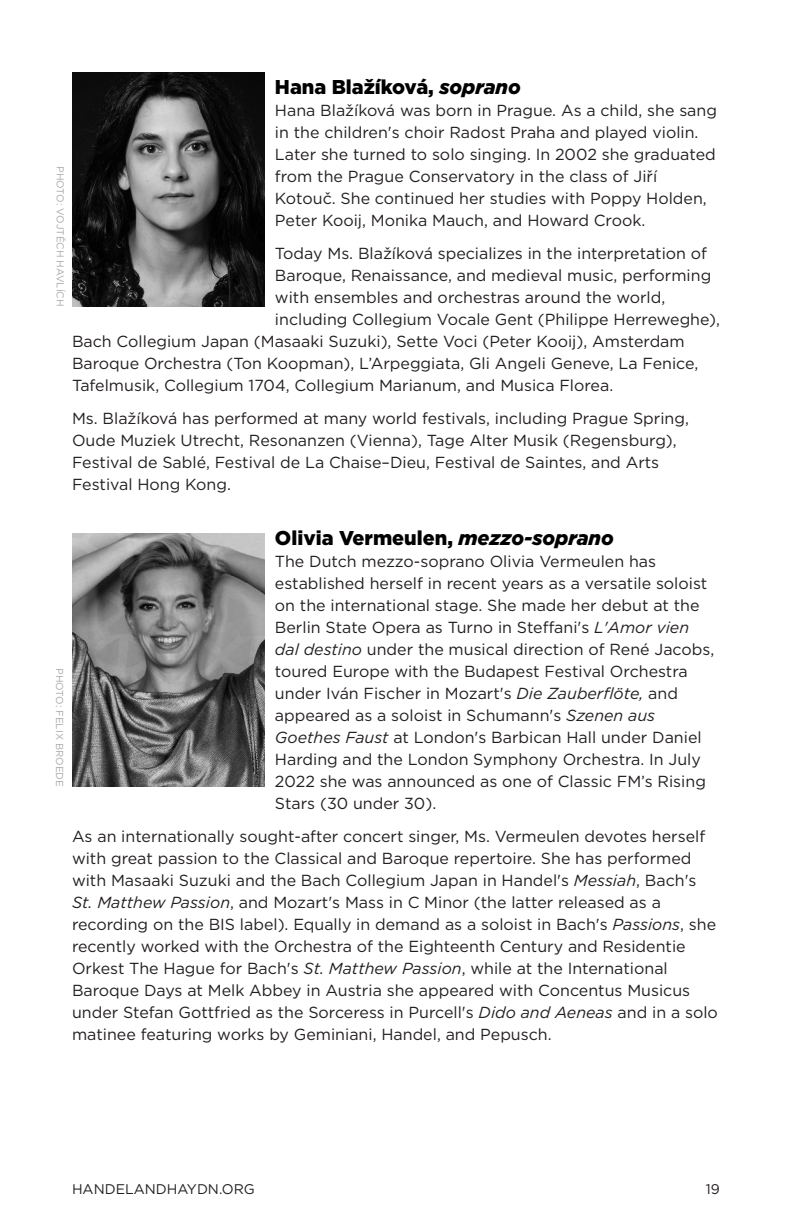
<style>
.page{position:relative;width:792px;height:1224px;background:#fff}
.page>*{position:absolute;margin:0;border:0;box-sizing:border-box;transform-origin:0 0}
.Heading_2{font:900 20px "Gotham";color:#000}
.t1{font:16px/22px "Gotham";color:#231f20}
.t2{font:14px "Gotham";color:#231f20}
.t3{font:10px "Gotham";color:#a8a9ad}
.s1{font-style:italic}
</style>
<div class="page">
<img style="left:72px;top:72px;width:193px;height:234px">
<img style="left:72px;top:533px;width:193px;height:254px">
<p class="Heading_2" style="left:275px;top:73px;width:247px">Hana Blažíková, <span class="s1">soprano</span></p>
<p class="t1" style="left:275px;top:99px;width:444px">Hana Blažíková was born in Prague. As a child, she sang in the children's choir Radost Praha and played violin.<br>Later she turned to solo singing. In 2002 she graduated from the Prague Conservatory in the class of Jiří Kotouč. She continued her studies with Poppy Holden, Peter Kooij, Monika Mauch, and Howard Crook.</p>
<p class="t1" style="left:275px;top:242px;width:434px">Today Ms. Blažíková specializes in the interpretation of</p>
<p class="t1" style="left:275px;top:264px;width:438px">Baroque, Renaissance, and medieval music, performing</p>
<p class="t1" style="left:275px;top:286px;width:392px">with ensembles and orchestras around the world,</p>
<p class="t1" style="left:275px;top:308px;width:447px">including Collegium Vocale Gent (Philippe Herreweghe),</p>
<p class="t1" style="left:72px;top:330px;width:614px">Bach Collegium Japan (Masaaki Suzuki), Sette Voci (Peter Kooij), Amsterdam</p>
<p class="t1" style="left:72px;top:352px;width:628px">Baroque Orchestra (Ton Koopman), L’Arpeggiata, Gli Angeli Geneve, La Fenice,</p>
<p class="t1" style="left:72px;top:374px;width:543px">Tafelmusik, Collegium 1704, Collegium Marianum, and Musica Florea.</p>
<p class="t1" style="left:72px;top:407px;width:618px">Ms. Blažíková has performed at many world festivals, including Prague Spring, Oude Muziek Utrecht, Resonanzen (Vienna), Tage Alter Musik (Regensburg), Festival de Sablé, Festival de La Chaise–Dieu, Festival de Saintes, and Arts Festival Hong Kong.</p>
<p class="t3" style="left:67px;top:166px;width:142px;rotate:90deg">PHOTO: VOJTĚCH HAVLÍCH</p>
<p class="t3" style="left:66px;top:668px;width:121px;rotate:90deg">PHOTO: FELIX BROEDE</p>
<p class="Heading_2" style="left:275px;top:524px;width:340px">Olivia Vermeulen, <span class="s1">mezzo-soprano</span></p>
<p class="t1" style="left:275px;top:550px;width:441px">The Dutch mezzo-soprano Olivia Vermeulen has established herself in recent years as a versatile soloist on the international stage. She made her debut at the Berlin State Opera as Turno in Steffani's <span class="s1">L'Amor vien dal destino</span> under the musical direction of René Jacobs, toured Europe with the Budapest Festival Orchestra under Iván Fischer in Mozart's <span class="s1">Die Zauberflöte,</span> and appeared as a soloist in Schumann's <span class="s1">Szenen aus Goethes Faust</span> at London's Barbican Hall under Daniel Harding and the London Symphony Orchestra. In July 2022 she was announced as one of Classic FM’s Rising Stars (30 under 30).</p>
<p class="t1" style="left:72px;top:825px;width:647px">As an internationally sought-after concert singer, Ms. Vermeulen devotes herself with great passion to the Classical and Baroque repertoire. She has performed with Masaaki Suzuki and the Bach Collegium Japan in Handel's <span class="s1">Messiah</span>, Bach's <span class="s1">St. Matthew Passion</span>, and Mozart's Mass in C Minor (the latter released as a recording on the BIS label). Equally in demand as a soloist in Bach's <span class="s1">Passions</span>, she recently worked with the Orchestra of the Eighteenth Century and Residentie Orkest The Hague for Bach's <span class="s1">St. Matthew Passion</span>, while at the International Baroque Days at Melk Abbey in Austria she appeared with Concentus Musicus under Stefan Gottfried as the Sorceress in Purcell's <span class="s1">Dido and Aeneas</span> and in a solo matinee featuring works by Geminiani, Handel, and Pepusch.</p>
<p class="t2" style="left:72px;top:1180px;width:184px">HANDELANDHAYDN.ORG</p>
<p class="t2" style="left:706px;top:1180px;width:16px">19</p>
</div>
